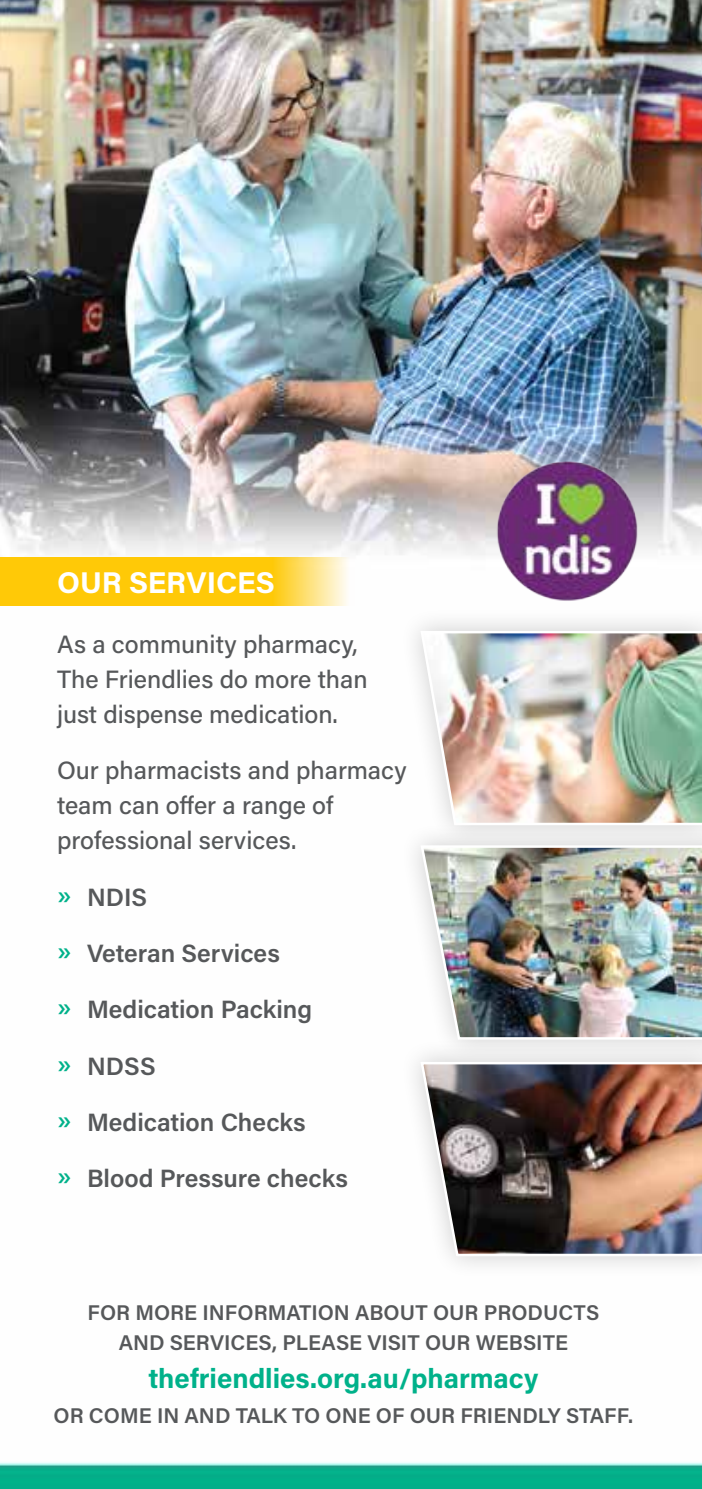
<style>
.page{position:relative;width:702px;height:1489px;background:#fff}
.page>*{position:absolute;margin:0;border:0;box-sizing:border-box;transform-origin:0 0}
.t1{font:700 30px "Acumin Pro";color:#fff}
.t2{font:700 27.5px "Acumin Pro";color:#00b18a}
.t3{font:500 25px/35px "Acumin Pro";color:#56585a}
.t4{font:600 25px "Acumin Pro";color:#56585a}
.t5{font:600 21.25px/30px "Acumin Pro";color:#56585a;text-align:center}
.s1{color:#00b18a}
</style>
<div class="page">
<img style="left:0;top:0;width:702px;height:1488px">
<svg style="left:0;top:557px;width:354px;height:49px;background:#fecf24"></svg>
<div style="left:398px;top:821px;width:304px;height:241px;background:#fefefe"></div>
<img style="left:419px;top:848px;width:283px;height:189px">
<div style="left:398px;top:607px;width:304px;height:241px;background:#000;opacity:.2"></div>
<img style="left:419px;top:629px;width:283px;height:197px">
<div style="left:398px;top:1037px;width:304px;height:242px;background:#000;opacity:.2"></div>
<img style="left:419px;top:1060px;width:283px;height:197px">
<img style="left:495px;top:457px;width:145px;height:145px">
<p class="t1" style="left:57px;top:561px;width:219px">OUR SERVICES</p>
<p class="t3" style="left:57px;top:625px;width:312px">As a community pharmacy,<br>The Friendlies do more than just dispense medication.</p>
<p class="t3" style="left:57px;top:752px;width:351px">Our pharmacists and pharmacy team can offer a range of professional services.</p>
<p class="t4" style="left:57px;top:879px;width:92px"><span class="s1">»</span> NDIS</p>
<p class="t4" style="left:57px;top:935px;width:224px"><span class="s1">»</span> Veteran Services</p>
<p class="t4" style="left:57px;top:991px;width:257px"><span class="s1">»</span> Medication Packing</p>
<p class="t4" style="left:57px;top:1048px;width:100px"><span class="s1">»</span> NDSS</p>
<p class="t4" style="left:57px;top:1104px;width:250px"><span class="s1">»</span> Medication Checks</p>
<p class="t4" style="left:57px;top:1160px;width:292px"><span class="s1">»</span> Blood Pressure checks</p>
<p class="t5" style="left:87px;top:1296px;width:513px">FOR MORE INFORMATION ABOUT OUR PRODUCTS<br>AND SERVICES, PLEASE VISIT OUR WEBSITE</p>
<p class="t2" style="left:148px;top:1358px;width:391px">thefriendlies.org.au/pharmacy</p>
<p class="t5" style="left:54px;top:1399px;width:581px">OR COME IN AND TALK TO ONE OF OUR FRIENDLY STAFF.</p>
</div>
